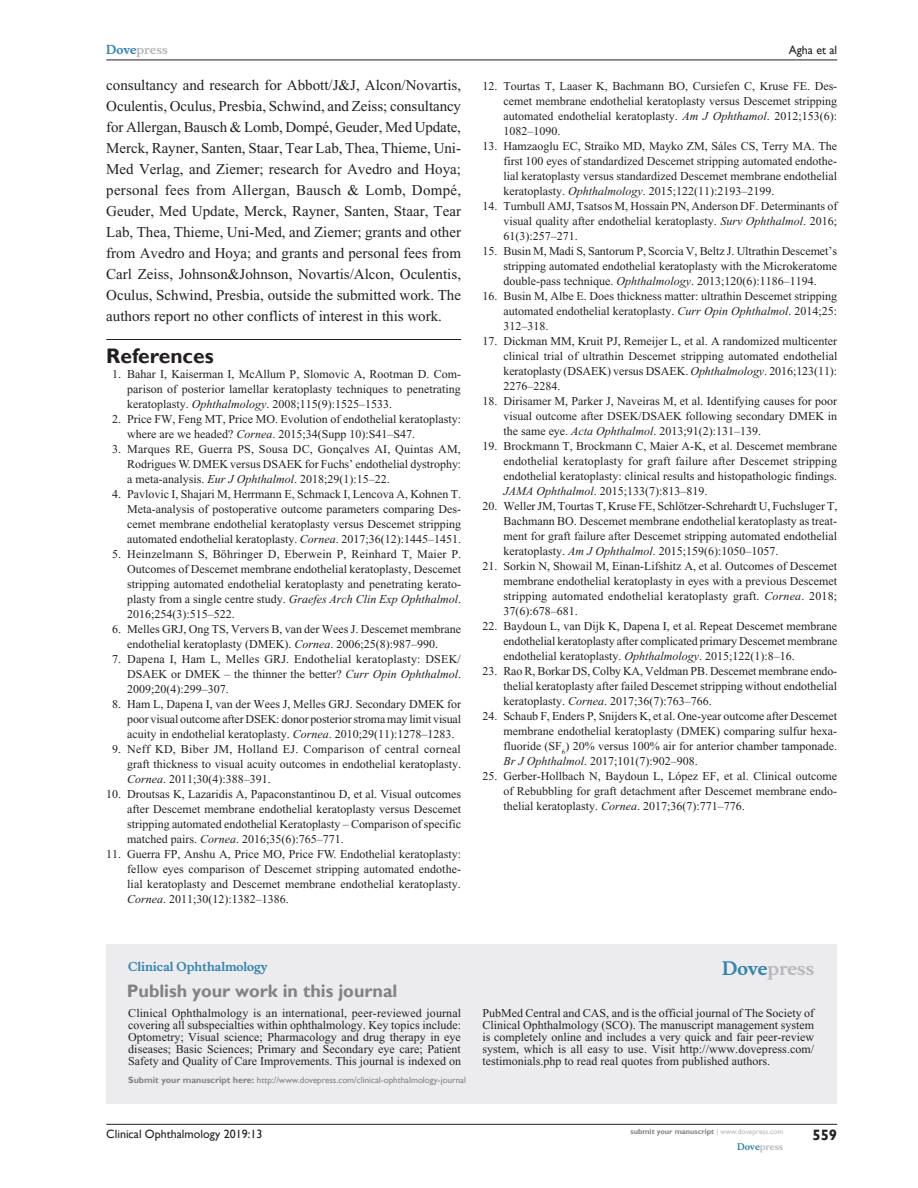
<style>
.page{position:relative;width:918px;height:1188px;background:#fff}
.page>*{position:absolute;margin:0;border:0;box-sizing:border-box;transform-origin:0 0}
.RefH{font:700 21px "Gill Sans";color:#231f20}
.t1{font:700 18px "Gill Sans";color:#808285}
.t2{font:700 18px "Musee";color:#b8b9bc}
.TxF{font:15px/21px "Times New Roman";color:#231f20;text-align:justify}
.t3{font:700 15px "Gill Sans";color:#231f20}
.RefNL2{font:12px/15px "Times New Roman";color:#231f20;text-align:justify}
.t4{font:12px "Gill Sans";color:#231f20}
.t5{font:700 12px "Musee";color:#3485ae}
.t6{font:700 12px "Musee";color:#b8b9bc}
.t7{font:9px "Gill Sans";color:#808285}
.t8{font:700 9px "Musee";color:#b8b9bc}
.t9{font:700 7.5px "Gill Sans";color:#808285}
.s1{color:#3485ae}
.s2{font-style:italic}
.s3{font-weight:700}
.s4{font-weight:400;color:#b8b9bc}
</style>
<div class="page">
<div style="left:106px;top:944px;width:731px;height:159px;background:#ececee"></div>
<hr style="left:106px;top:1124px;width:731px;height:1px;background:#231f20">
<hr style="left:106px;top:60px;width:731px;height:1px;background:#231f20">
<hr style="left:106px;top:339px;width:355px;height:1px;background:#231f20">
<p class="t6" style="left:106px;top:43px;width:63px"><span class="s1">Dove</span>press</p>
<p class="TxF" style="left:106px;top:74px;width:356px">consultancy and research for Abbott/J&amp;J, Alcon/Novartis, Oculentis, Oculus, Presbia, Schwind, and Zeiss; consultancy for Allergan, Bausch &amp; Lomb, Dompé, Geuder, Med Update, Merck, Rayner, Santen, Staar, Tear Lab, Thea, Thieme, Uni-Med Verlag, and Ziemer; research for Avedro and Hoya; personal fees from Allergan, Bausch &amp; Lomb, Dompé, Geuder, Med Update, Merck, Rayner, Santen, Staar, Tear Lab, Thea, Thieme, Uni-Med, and Ziemer; grants and other from Avedro and Hoya; and grants and personal fees from Carl Zeiss, Johnson&amp;Johnson, Novartis/Alcon, Oculentis, Oculus, Schwind, Presbia, outside the submitted work. The authors report no other conflicts of interest in this work.</p>
<p class="RefH" style="left:106px;top:343px;width:109px">References</p>
<p class="RefNL2" style="left:127px;top:366px;width:335px;text-indent:-15px">1. Bahar I, Kaiserman I, McAllum P, Slomovic A, Rootman D. Com&shy;parison of posterior lamellar keratoplasty techniques to penetrating keratoplasty. <span class="s2">Ophthalmology</span>. 2008;115(9):1525–1533.</p>
<p class="RefNL2" style="left:127px;top:411px;width:335px;text-indent:-15px">2. Price FW, Feng MT, Price MO. Evolution of endothelial keratoplasty: where are we headed? <span class="s2">Cornea</span>. 2015;34(Supp 10):S41–S47.</p>
<p class="RefNL2" style="left:127px;top:441px;width:336px;text-indent:-15px">3. Marques RE, Guerra PS, Sousa DC, Gonçalves AI, Quintas AM, Rodrigues W. DMEK versus DSAEK for Fuchs’ endothelial dystrophy: a meta-analysis. <span class="s2">Eur J Ophthalmol</span>. 2018;29(1):15–22.</p>
<p class="RefNL2" style="left:127px;top:486px;width:335px;text-indent:-15px">4. Pavlovic I, Shajari M, Herrmann E, Schmack I, Lencova A, Kohnen T.<br>Meta-analysis of postoperative outcome parameters comparing Des&shy;cemet membrane endothelial keratoplasty versus Descemet stripping automated endothelial keratoplasty. <span class="s2">Cornea</span>. 2017;36(12):1445–1451.</p>
<p class="RefNL2" style="left:127px;top:546px;width:336px;text-indent:-15px">5. Heinzelmann S, Böhringer D, Eberwein P, Reinhard T, Maier P.<br>Outcomes of Descemet membrane endothelial keratoplasty, Descemet stripping automated endothelial keratoplasty and penetrating kerato&shy;plasty from a single centre study. <span class="s2">Graefes Arch Clin Exp Ophthalmol</span>.<br>2016;254(3):515–522.</p>
<p class="RefNL2" style="left:127px;top:621px;width:335px;text-indent:-15px">6. Melles GRJ, Ong TS, Ververs B, van der Wees J. Descemet membrane endothelial keratoplasty (DMEK). <span class="s2">Cornea</span>. 2006;25(8):987–990.</p>
<p class="RefNL2" style="left:127px;top:651px;width:335px;text-indent:-15px">7. Dapena I, Ham L, Melles GRJ. Endothelial keratoplasty: DSEK/ DSAEK or DMEK – the thinner the better? <span class="s2">Curr Opin Ophthalmol</span>.<br>2009;20(4):299–307.</p>
<p class="RefNL2" style="left:127px;top:696px;width:335px;text-indent:-15px">8. Ham L, Dapena I, van der Wees J, Melles GRJ. Secondary DMEK for poor visual outcome after DSEK: donor posterior stroma may limit visual acuity in endothelial keratoplasty. <span class="s2">Cornea</span>. 2010;29(11):1278–1283.</p>
<p class="RefNL2" style="left:127px;top:741px;width:335px;text-indent:-15px">9. Neff KD, Biber JM, Holland EJ. Comparison of central corneal graft thickness to visual acuity outcomes in endothelial keratoplasty.<br><span class="s2">Cornea</span>. 2011;30(4):388–391.</p>
<p class="RefNL2" style="left:127px;top:786px;width:335px;text-indent:-21px">10. Droutsas K, Lazaridis A, Papaconstantinou D, et al. Visual outcomes after Descemet membrane endothelial keratoplasty versus Descemet stripping automated endothelial Keratoplasty – Comparison of specific matched pairs. <span class="s2">Cornea</span>. 2016;35(6):765–771.</p>
<p class="RefNL2" style="left:127px;top:846px;width:335px;text-indent:-21px">11. Guerra FP, Anshu A, Price MO, Price FW. Endothelial keratoplasty: fellow eyes comparison of Descemet stripping automated endothe&shy;lial keratoplasty and Descemet membrane endothelial keratoplasty.<br><span class="s2">Cornea</span>. 2011;30(12):1382–1386.</p>
<p class="t4" style="left:789px;top:43px;width:50px">Agha et al</p>
<p class="RefNL2" style="left:503px;top:79px;width:335px;text-indent:-21px">12. Tourtas T, Laaser K, Bachmann BO, Cursiefen C, Kruse FE. Des&shy;cemet membrane endothelial keratoplasty versus Descemet stripping automated endothelial keratoplasty. <span class="s2">Am J Ophthamol</span>. 2012;153(6):<br>1082–1090.</p>
<p class="RefNL2" style="left:503px;top:139px;width:335px;text-indent:-21px">13. Hamzaoglu EC, Straiko MD, Mayko ZM, Sáles CS, Terry MA. The first 100 eyes of standardized Descemet stripping automated endothe&shy;lial keratoplasty versus standardized Descemet membrane endothelial keratoplasty. <span class="s2">Ophthalmology</span>. 2015;122(11):2193–2199.</p>
<p class="RefNL2" style="left:503px;top:199px;width:335px;text-indent:-21px">14. Turnbull AMJ, Tsatsos M, Hossain PN, Anderson DF. Determinants of visual quality after endothelial keratoplasty. <span class="s2">Surv Ophthalmol</span>. 2016; 61(3):257–271.</p>
<p class="RefNL2" style="left:503px;top:244px;width:335px;text-indent:-21px">15. Busin M, Madi S, Santorum P, Scorcia V, Beltz J. Ultrathin Descemet’s stripping automated endothelial keratoplasty with the Microkeratome double-pass technique. <span class="s2">Ophthalmology</span>. 2013;120(6):1186–1194.</p>
<p class="RefNL2" style="left:503px;top:289px;width:335px;text-indent:-21px">16. Busin M, Albe E. Does thickness matter: ultrathin Descemet stripping automated endothelial keratoplasty. <span class="s2">Curr Opin Ophthalmol</span>. 2014;25:<br>312–318.</p>
<p class="RefNL2" style="left:503px;top:334px;width:336px;text-indent:-21px">17. Dickman MM, Kruit PJ, Remeijer L, et al. A randomized multicenter clinical trial of ultrathin Descemet stripping automated endothelial keratoplasty (DSAEK) versus DSAEK. <span class="s2">Ophthalmology</span>. 2016;123(11):<br>2276–2284.</p>
<p class="RefNL2" style="left:503px;top:394px;width:335px;text-indent:-21px">18. Dirisamer M, Parker J, Naveiras M, et al. Identifying causes for poor visual outcome after DSEK/DSAEK following secondary DMEK in the same eye. <span class="s2">Acta Ophthalmol</span>. 2013;91(2):131–139.</p>
<p class="RefNL2" style="left:503px;top:439px;width:335px;text-indent:-21px">19. Brockmann T, Brockmann C, Maier A-K, et al. Descemet membrane endothelial keratoplasty for graft failure after Descemet stripping endothelial keratoplasty: clinical results and histopathologic findings.<br><span class="s2">JAMA Ophthalmol</span>. 2015;133(7):813–819.</p>
<p class="RefNL2" style="left:503px;top:499px;width:335px;text-indent:-21px">20. Weller JM, Tourtas T, Kruse FE, Schlötzer-Schrehardt U, Fuchsluger T, Bachmann BO. Descemet membrane endothelial keratoplasty as treat&shy;ment for graft failure after Descemet stripping automated endothelial keratoplasty. <span class="s2">Am J Ophthalmol</span>. 2015;159(6):1050–1057.</p>
<p class="RefNL2" style="left:503px;top:559px;width:335px;text-indent:-21px">21. Sorkin N, Showail M, Einan-Lifshitz A, et al. Outcomes of Descemet membrane endothelial keratoplasty in eyes with a previous Descemet stripping automated endothelial keratoplasty graft. <span class="s2">Cornea</span>. 2018; 37(6):678–681.</p>
<p class="RefNL2" style="left:503px;top:619px;width:336px;text-indent:-21px">22. Baydoun L, van Dijk K, Dapena I, et al. Repeat Descemet membrane endothelial keratoplasty after complicated primary Descemet membrane endothelial keratoplasty. <span class="s2">Ophthalmology</span>. 2015;122(1):8–16.</p>
<p class="RefNL2" style="left:503px;top:664px;width:335px;text-indent:-21px">23. Rao R, Borkar DS, Colby KA, Veldman PB. Descemet membrane endo&shy;thelial keratoplasty after failed Descemet stripping without endothelial keratoplasty. <span class="s2">Cornea</span>. 2017;36(7):763–766.</p>
<p class="RefNL2" style="left:503px;top:709px;width:335px;text-indent:-21px">24. Schaub F, Enders P, Snijders K, et al. One-year outcome after Descemet membrane endothelial keratoplasty (DMEK) comparing sulfur hexa&shy;fluoride (SF<sub>6</sub>) 20% versus 100% air for anterior chamber tamponade.<br><span class="s2">Br J Ophthalmol</span>. 2017;101(7):902–908.</p>
<p class="RefNL2" style="left:503px;top:769px;width:335px;text-indent:-21px">25. Gerber-Hollbach N, Baydoun L, López EF, et al. Clinical outcome of Rebubbling for graft detachment after Descemet membrane endo&shy;thelial keratoplasty. <span class="s2">Cornea</span>. 2017;36(7):771–776.</p>
<p class="t5" style="left:128px;top:959px;width:141px">Clinical Ophthalmology</p>
<h2 class="t1" style="left:127px;top:980px;width:272px">Publish your work in this journal</h2>
<h2 class="t2" style="left:722px;top:958px;width:94px"><span class="s1">Dove</span>press</h2>
<p class="RefNL2" style="left:128px;top:1007px;width:334px;line-height:12px">Clinical Ophthalmology is an international, peer-reviewed journal covering all subspecialties within ophthalmology. Key topics include:<br>Optometry; Visual science; Pharmacology and drug therapy in eye diseases; Basic Sciences; Primary and Secondary eye care; Patient Safety and Quality of Care Improvements. This journal is indexed on</p>
<p class="RefNL2" style="left:482px;top:1007px;width:333px;line-height:12px">PubMed Central and CAS, and is the official journal of The Society of Clinical Ophthalmology (SCO). The manuscript management system is completely online and includes a very quick and fair peer-review system, which is all easy to use. Visit http://www.dovepress.com/ testimonials.php to read real quotes from published authors.</p>
<p class="t7" style="left:128px;top:1075px;width:339px"><span class="s3">Submit your manuscript here:</span> http://www.dovepress.com/clinical-ophthalmology-journal</p>
<p class="t4" style="left:106px;top:1127px;width:158px">Clinical Ophthalmology 2019:13</p>
<p class="t9" style="left:631px;top:1127px;width:154px">submit your manuscript <span class="s4">| www.dovepress.com</span></p>
<p class="t8" style="left:737px;top:1141px;width:48px"><span class="s1">Dove</span>press</p>
<p class="t3" style="left:812px;top:1126px;width:26px">559</p>
</div>
